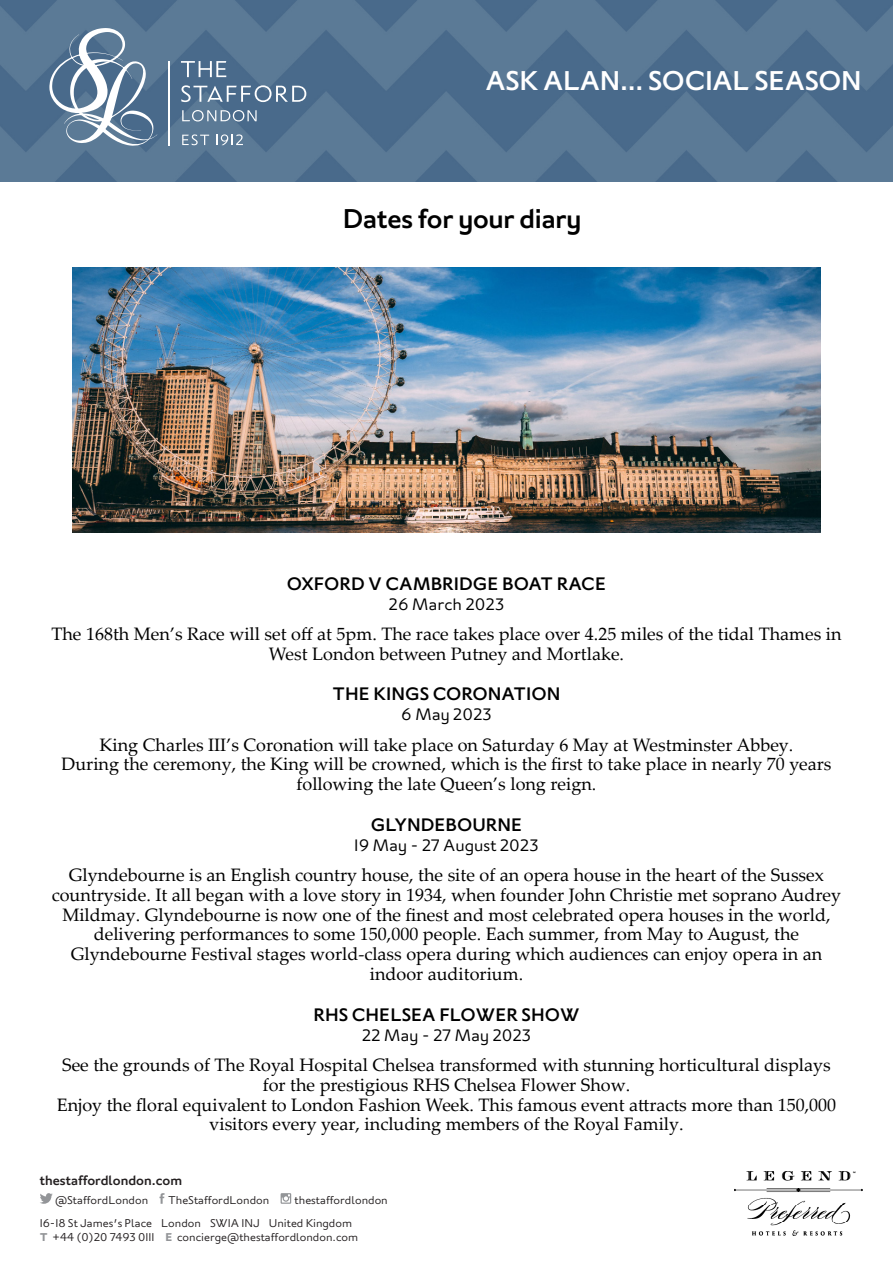
<style>
.page{position:relative;width:893px;height:1263px;background:#fff}
.page>*{position:absolute;margin:0;border:0;box-sizing:border-box;transform-origin:0 0}
.t1{font:500 27px "London";letter-spacing:-.01em;color:#fff}
.t2{font:500 27px "London";letter-spacing:-.01em;color:#000}
.t3{font:18px/19.8px "Palatino Linotype";color:#000;text-align:center}
.t4{font:500 18px "London";color:#000}
.t5{font:300 16.5px "London";color:#000}
.t6{font:500 13.5px "London";color:#231f20}
.t7{font:300 11.25px "London";color:#231f20}
.s1{font-weight:700;color:#939598}
</style>
<div class="page">
<img style="left:734px;top:1171px;width:128px;height:64px">
<svg style="left:40px;top:1193px;width:13px;height:11px"></svg>
<svg style="left:159px;top:1193px;width:6px;height:11px"></svg>
<svg style="left:281px;top:1193px;width:10px;height:11px"></svg>
<img style="left:0;top:0;width:892px;height:182px">
<svg style="left:49px;top:28px;width:108px;height:118px"></svg>
<svg style="left:181px;top:61px;width:45px;height:16px"></svg>
<svg style="left:182px;top:110px;width:75px;height:11px"></svg>
<svg style="left:182px;top:134px;width:27px;height:11px"></svg>
<svg style="left:216px;top:134px;width:27px;height:11px"></svg>
<svg style="left:181px;top:85px;width:125px;height:17px;background:#778fa8"></svg>
<hr style="left:169px;top:61px;width:1px;height:84px;background:#fff">
<img style="left:72px;top:267px;width:749px;height:266px">
<p class="t1" style="left:486px;top:64px;width:378px">ASK ALAN... SOCIAL SEASON</p>
<p class="t2" style="left:343px;top:202px;width:240px">Dates for your diary</p>
<p class="t4" style="left:287px;top:572px;width:321px">OXFORD V CAMBRIDGE BOAT RACE</p>
<p class="t5" style="left:389px;top:593px;width:117px">26 March 2023</p>
<p class="t3" style="left:51px;top:623px;width:792px">The 168th Men’s Race will set off at 5pm. The race takes place over 4.25 miles of the tidal Thames in<br>West London between Putney and Mortlake.</p>
<p class="t4" style="left:333px;top:683px;width:229px">THE KINGS CORONATION</p>
<p class="t5" style="left:401px;top:704px;width:92px">6 May 2023</p>
<p class="t3" style="left:99px;top:734px;width:695px">King Charles III’s Coronation will take place on Saturday 6 May at Westminster Abbey.</p>
<p class="t3" style="left:62px;top:754px;width:771px">During the ceremony, the King will be crowned, which is the first to take place in nearly 70 years following the late Queen’s long reign.</p>
<p class="t4" style="left:371px;top:813px;width:153px">GLYNDEBOURNE</p>
<p class="t5" style="left:354px;top:834px;width:186px">19 May - 27 August 2023</p>
<p class="t3" style="left:69px;top:864px;width:757px">Glyndebourne is an English country house, the site of an opera house in the heart of the Sussex</p>
<p class="t3" style="left:52px;top:884px;width:791px">countryside. It all began with a love story in 1934, when founder John Christie met soprano Audrey<br>Mildmay. Glyndebourne is now one of the finest and most celebrated opera houses in the world, delivering performances to some 150,000 people. Each summer, from May to August, the</p>
<p class="t3" style="left:71px;top:943px;width:753px">Glyndebourne Festival stages world-class opera during which audiences can enjoy opera in an indoor auditorium.</p>
<p class="t4" style="left:314px;top:1003px;width:267px">RHS CHELSEA FLOWER SHOW</p>
<p class="t5" style="left:362px;top:1024px;width:171px">22 May - 27 May 2023</p>
<p class="t3" style="left:62px;top:1054px;width:770px">See the grounds of The Royal Hospital Chelsea transformed with stunning horticultural displays for the prestigious RHS Chelsea Flower Show.</p>
<p class="t3" style="left:57px;top:1094px;width:781px">Enjoy the floral equivalent to London Fashion Week. This famous event attracts more than 150,000 visitors every year, including members of the Royal Family.</p>
<p class="t6" style="left:40px;top:1172px;width:144px">thestaffordlondon.com</p>
<p class="t7" style="left:55px;top:1192px;width:95px">@StaffordLondon</p>
<p class="t7" style="left:168px;top:1192px;width:103px">TheStaffordLondon</p>
<p class="t7" style="left:295px;top:1192px;width:95px">thestaffordlondon</p>
<p class="t7" style="left:40px;top:1215px;width:314px">16-18 St James’s Place London SW1A 1NJ United Kingdom</p>
<p class="t7" style="left:40px;top:1230px;width:320px"><span class="s1">T</span> +44 (0)20 7493 0111 <span class="s1">E</span> concierge@thestaffordlondon.com</p>
</div>
